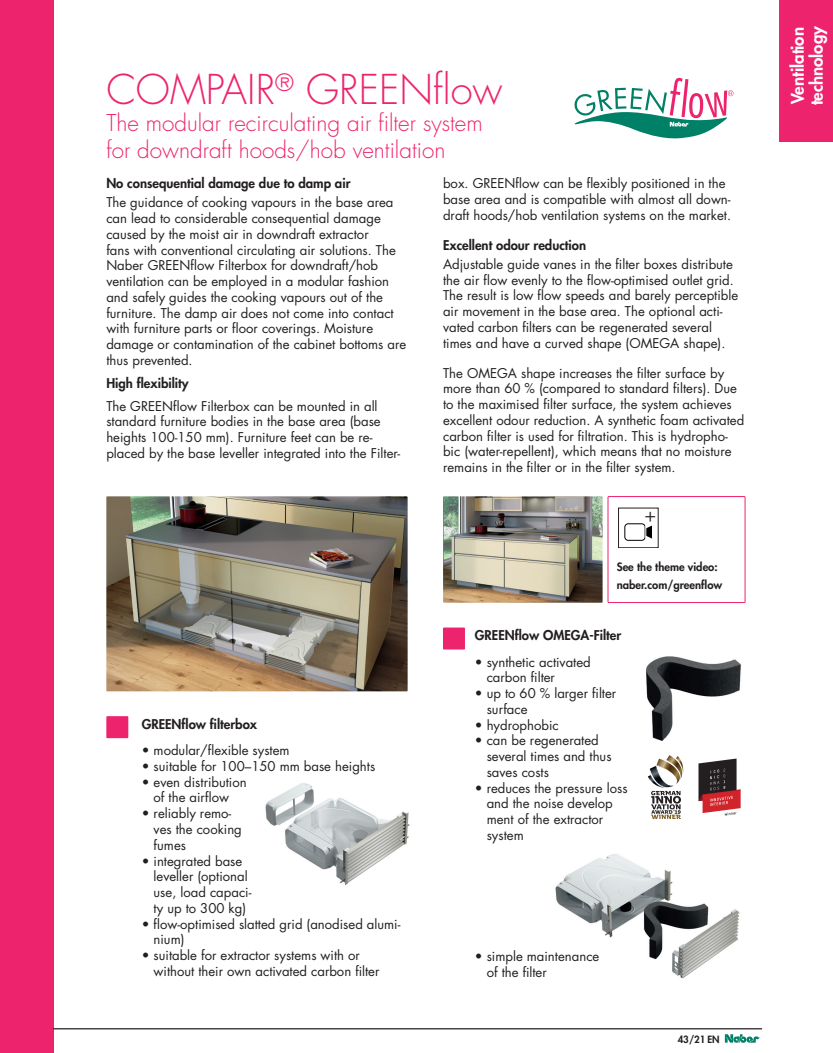
<style>
.page{position:relative;width:833px;height:1053px;background:#fff}
.page>*{position:absolute;margin:0;border:0;box-sizing:border-box;transform-origin:0 0}
.t1{font:300 40px "Futura Std";color:#ed246d}
.t2{font:33.75px "Georgia";color:#231f20}
.t3{font:300 22.5px/27px "Futura Std";color:#ed246d}
.t4{font:19.38px "Georgia";color:#231f20}
.t5{font:800 16.88px/18.8px "Futura Std";color:#fff}
.t6{font:13.12px/15.8px "Futura Std";color:#231f20}
.t7{font:800 13.12px "Futura Std";color:#231f20}
.t8{font:800 11.25px/18.5px "Futura Std";color:#231f20}
.t9{font:800 9.75px "Futura Std";color:#231f20}
</style>
<div class="page">
<svg style="left:574px;top:78px;width:159px;height:60px"></svg>
<img style="left:106px;top:496px;width:301px;height:195px">
<div style="left:106px;top:716px;width:22px;height:22px;background:#ed246d"></div>
<div style="left:443px;top:627px;width:22px;height:22px;background:#ed246d"></div>
<img style="left:443px;top:496px;width:159px;height:106px">
<img style="left:265px;top:783px;width:145px;height:103px">
<img style="left:646px;top:656px;width:95px;height:85px">
<img style="left:555px;top:854px;width:185px;height:125px">
<div style="left:618px;top:507px;width:40px;height:41px;border:1px solid #231f20"></div>
<div style="left:624px;top:523px;width:21px;height:17px;border:1px solid #000001;border-radius:3px"></div>
<svg style="left:638px;top:524px;width:14px;height:14px"></svg>
<div style="left:608px;top:496px;width:137px;height:106px;border:1px solid #ed246d"></div>
<svg style="left:648px;top:755px;width:35px;height:64px"></svg>
<svg style="left:698px;top:758px;width:42px;height:57px"></svg>
<div style="left:0;top:0;width:53px;height:1052px;background:#ed246d"></div>
<div style="left:780px;top:0;width:53px;height:142px;background:#ed246d"></div>
<hr style="left:53px;top:1028px;width:709px;height:1px;background:#231f20">
<svg style="left:725px;top:1034px;width:35px;height:8px"></svg>
<h1 class="t1" style="left:106px;top:65px;width:398px">COMPAIR<sup>®</sup> GREENflow</h1>
<h3 class="t3" style="left:106px;top:110px;width:378px">The modular recirculating air filter system for downdraft hoods/hob ventilation</h3>
<p class="t7" style="left:106px;top:175px;width:246px">No consequential damage due to damp air</p>
<p class="t6" style="left:106px;top:195px;width:301px">The guidance of cooking vapours in the base area can lead to considerable consequential damage caused by the moist air in downdraft extractor<br>fans with conventional circulating air solutions. The Naber GREENflow Filterbox for downdraft/hob ventilation can be employed in a modular fashion and safely guides the cooking vapours out of the furniture. The damp air does not come into contact with furniture parts or floor coverings. Moisture damage or contamination of the cabinet bottoms are thus prevented.</p>
<p class="t7" style="left:106px;top:374px;width:84px">High flexibility</p>
<p class="t6" style="left:106px;top:398px;width:295px">The GREENflow Filterbox can be mounted in all standard furniture bodies in the base area (base heights 100-150 mm). Furniture feet can be re&shy;placed by the base leveller integrated into the Filter-</p>
<p class="t6" style="left:443px;top:175px;width:289px">box. GREENflow can be flexibly positioned in the base area and is compatible with almost all down&shy;draft hoods/hob ventilation systems on the market.</p>
<p class="t7" style="left:443px;top:236px;width:145px">Excellent odour reduction</p>
<p class="t6" style="left:443px;top:256px;width:297px">Adjustable guide vanes in the filter boxes distribute the air flow evenly to the flow-optimised outlet grid.<br>The result is low flow speeds and barely perceptible air movement in the base area. The optional acti&shy;vated carbon filters can be regenerated several times and have a curved shape (OMEGA shape).</p>
<p class="t6" style="left:443px;top:365px;width:303px">The OMEGA shape increases the filter surface by more than 60 % (compared to standard filters). Due to the maximised filter surface, the system achieves excellent odour reduction. A synthetic foam activated carbon filter is used for filtration. This is hydropho&shy;bic (water-repellent), which means that no moisture remains in the filter or in the filter system.</p>
<h3 class="t4" style="left:643px;top:414px;width:14px">+</h3>
<h3 class="t4" style="left:643px;top:459px;width:14px">+</h3>
<h3 class="t4" style="left:644px;top:504px;width:14px">+</h3>
<h2 class="t2" style="left:629px;top:421px;width:11px">i</h2>
<p class="t7" style="left:142px;top:715px;width:117px">GREENflow filterbox</p>
<p class="t6" style="left:142px;top:742px;width:149px">• modular/flexible system</p>
<p class="t6" style="left:142px;top:758px;width:235px">• suitable for 100–150 mm base heights</p>
<p class="t6" style="left:142px;top:774px;width:106px;text-align:center">• even distribution of the airflow</p>
<p class="t6" style="left:154px;top:805px;width:90px;text-indent:-12px">• reliably remo&shy;ves the cooking fumes</p>
<p class="t6" style="left:154px;top:852px;width:99px;text-indent:-12px">• integrated base leveller (optional use, load capaci&shy;ty up to 300 kg)</p>
<p class="t6" style="left:154px;top:915px;width:248px;text-indent:-12px">• flow-optimised slatted grid (anodised alumi&shy;nium)</p>
<p class="t6" style="left:154px;top:947px;width:227px;text-indent:-12px">• suitable for extractor systems with or without their own activated carbon filter</p>
<p class="t8" style="left:617px;top:557px;width:107px">See the theme video: naber.com/greenflow</p>
<p class="t7" style="left:475px;top:627px;width:148px">GREENflow OMEGA-Filter</p>
<p class="t6" style="left:487px;top:654px;width:106px;text-indent:-12px">• synthetic activated carbon filter</p>
<p class="t6" style="left:487px;top:685px;width:131px;text-indent:-12px">• up to 60 % larger filter surface</p>
<p class="t6" style="left:475px;top:717px;width:85px">• hydrophobic</p>
<p class="t6" style="left:487px;top:732px;width:126px;text-indent:-12px">• can be regenerated several times and thus saves costs</p>
<p class="t6" style="left:487px;top:780px;width:142px;text-indent:-12px">• reduces the pressure loss and the noise develop ment of the extractor system</p>
<p class="t6" style="left:487px;top:948px;width:114px;text-indent:-12px">• simple maintenance of the filter</p>
<p class="t9" style="left:678px;top:1032px;width:43px">43/21 EN</p>
<p class="t5" style="left:788px;top:105px;width:81px;rotate:-90deg">Ventilation technology</p>
</div>
